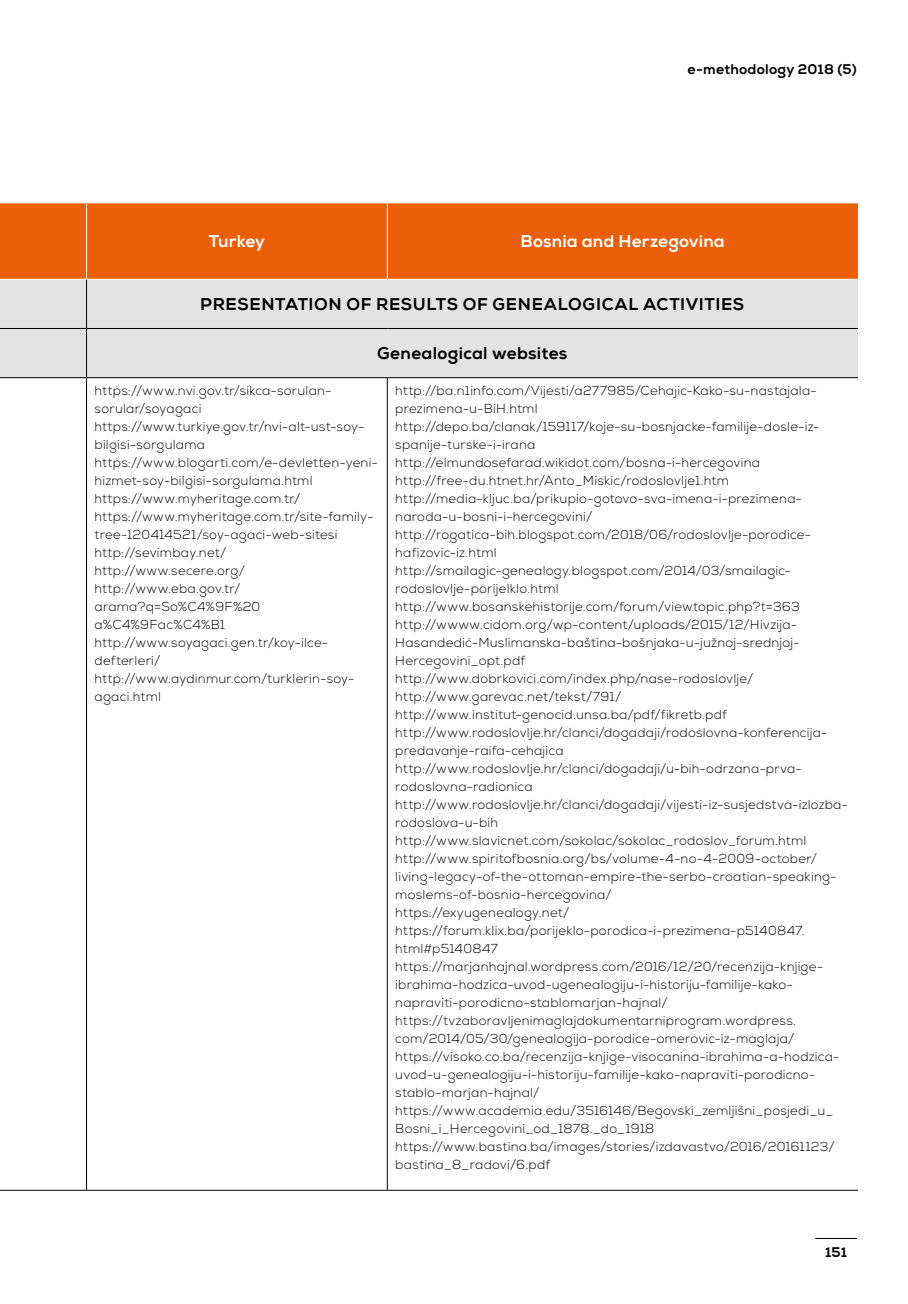
<style>
.page{position:relative;width:908px;height:1304px;background:#fff}
.page>*{position:absolute;margin:0;border:0;box-sizing:border-box;transform-origin:0 0}
.t1{font:800 17px "Nexa";letter-spacing:.03em;color:#000}
.t2{font:800 17px "Nexa";letter-spacing:.01em;color:#fff}
.t3{font:800 14px "Nexa";letter-spacing:.015em;color:#000}
.t4{font:300 13px/18px "Nexa";letter-spacing:.02em;color:#000}
</style>
<div class="page">
<hr style="left:814px;top:1238px;width:42px;height:1px;background:#000">
<div style="left:0;top:203px;width:857px;height:76px;background:#eb5f0a"></div>
<div style="left:0;top:280px;width:857px;height:97px;background:#e3e3e3"></div>
<hr style="left:0;top:328px;width:86px;height:1px;background:#000">
<hr style="left:86px;top:328px;width:301px;height:1px;background:#000">
<hr style="left:86px;top:329px;width:1px;height:48px;background:#000">
<hr style="left:387px;top:328px;width:470px;height:1px;background:#000">
<hr style="left:0;top:377px;width:86px;height:1px;background:#000">
<hr style="left:86px;top:377px;width:301px;height:1px;background:#000">
<hr style="left:387px;top:377px;width:470px;height:1px;background:#000">
<hr style="left:0;top:1190px;width:86px;height:1px;background:#000">
<hr style="left:86px;top:1190px;width:301px;height:1px;background:#000">
<hr style="left:387px;top:1190px;width:470px;height:1px;background:#000">
<hr style="left:86px;top:203px;width:1px;height:76px;background:#fff">
<hr style="left:387px;top:203px;width:1px;height:76px;background:#fff">
<hr style="left:86px;top:280px;width:1px;height:48px;background:#000">
<hr style="left:86px;top:378px;width:1px;height:812px;background:#000">
<hr style="left:387px;top:378px;width:1px;height:812px;background:#000">
<p class="t3" style="left:687px;top:60px;width:171px">e-methodology 2018 (5)</p>
<h1 class="t2" style="left:209px;top:231px;width:57px">Turkey</h1>
<h1 class="t2" style="left:520px;top:231px;width:206px">Bosnia and Herzegovina</h1>
<h1 class="t1" style="left:200px;top:294px;width:545px">PRESENTATION OF RESULTS OF GENEALOGICAL ACTIVITIES</h1>
<h1 class="t1" style="left:377px;top:343px;width:192px">Genealogical websites</h1>
<p class="t4" style="left:94px;top:382px;width:285px">https://www.nvi.gov.tr/sikca-sorulan&shy;sorular/soyagaci https://www.turkiye.gov.tr/nvi-alt-ust-soy&shy;bilgisi-sorgulama https://www.blogarti.com/e-devletten-yeni&shy;hizmet-soy-bilgisi-sorgulama.html https://www.myheritage.com.tr/ https://www.myheritage.com.tr/site-family&shy;tree-120414521/soy-agaci-web-sitesi http://sevimbay.net/ http://www.secere.org/ http://www.eba.gov.tr/ arama?q=So%C4%9F%20 a%C4%9Fac%C4%B1 http://www.soyagaci.gen.tr/koy-ilce&shy;defterleri/ http://www.aydinmur.com/turklerin-soy&shy;agaci.html</p>
<p class="t4" style="left:395px;top:382px;width:454px">http://ba.n1info.com/Vijesti/a277985/Cehajic-Kako-su-nastajala&shy;prezimena-u-BiH.html http://depo.ba/clanak/159117/koje-su-bosnjacke-familije-dosle-iz&shy;spanije-turske-i-irana http://elmundosefarad.wikidot.com/bosna-i-hercegovina http://free-du.htnet.hr/Anto_Miskic/rodoslovlje1.htm http://media-kljuc.ba/prikupio-gotovo-sva-imena-i-prezimena&shy;naroda-u-bosni-i-hercegovini/ http://rogatica-bih.blogspot.com/2018/06/rodoslovlje-porodice&shy;hafizovic-iz.html http://smailagic-genealogy.blogspot.com/2014/03/smailagic&shy;rodoslovlje-porijelklo.html http://www.bosanskehistorije.com/forum/viewtopic.php?t=363 http://wwww.cidom.org/wp-content/uploads/2015/12/Hivzija-Hasandedić-Muslimanska-baština-bošnjaka-u-južnoj-srednjoj-Hercegovini_opt.pdf http://www.dobrkovici.com/index.php/nase-rodoslovlje/ http://www.garevac.net/tekst/791/ http://www.institut-genocid.unsa.ba/pdf/fikretb.pdf http://www.rodoslovlje.hr/clanci/dogadaji/rodoslovna-konferencija&shy;predavanje-raifa-cehajica http://www.rodoslovlje.hr/clanci/dogadaji/u-bih-odrzana-prva&shy;rodoslovna-radionica http://www.rodoslovlje.hr/clanci/dogadaji/vijesti-iz-susjedstva-izlozba&shy;rodoslova-u-bih http://www.slavicnet.com/sokolac/sokolac_rodoslov_forum.html http://www.spiritofbosnia.org/bs/volume-4-no-4-2009-october/ living-legacy-of-the-ottoman-empire-the-serbo-croatian-speaking&shy;moslems-of-bosnia-hercegovina/<br>https://exyugenealogy.net/ https://forum.klix.ba/porijeklo-porodica-i-prezimena-p5140847. html#p5140847 https://marjanhajnal.wordpress.com/2016/12/20/recenzija-knjige&shy;ibrahima-hodzica-uvod-ugenealogiju-i-historiju-familije-kako&shy;napraviti-porodicno-stablomarjan-hajnal/ https://tvzaboravljenimaglajdokumentarniprogram.wordpress. com/2014/05/30/genealogija-porodice-omerovic-iz-maglaja/ https://visoko.co.ba/recenzija-knjige-visocanina-ibrahima-a-hodzica&shy;uvod-u-genealogiju-i-historiju-familije-kako-napraviti-porodicno&shy;stablo-marjan-hajnal/ https://www.academia.edu/3516146/Begovski_zemljišni_posjedi_u_ Bosni_i_Hercegovini_od_1878._do_1918 https://www.bastina.ba/images/stories/izdavastvo/2016/20161123/ bastina_8_radovi/6.pdf</p>
<p class="t3" style="left:824px;top:1244px;width:23px">151</p>
</div>
